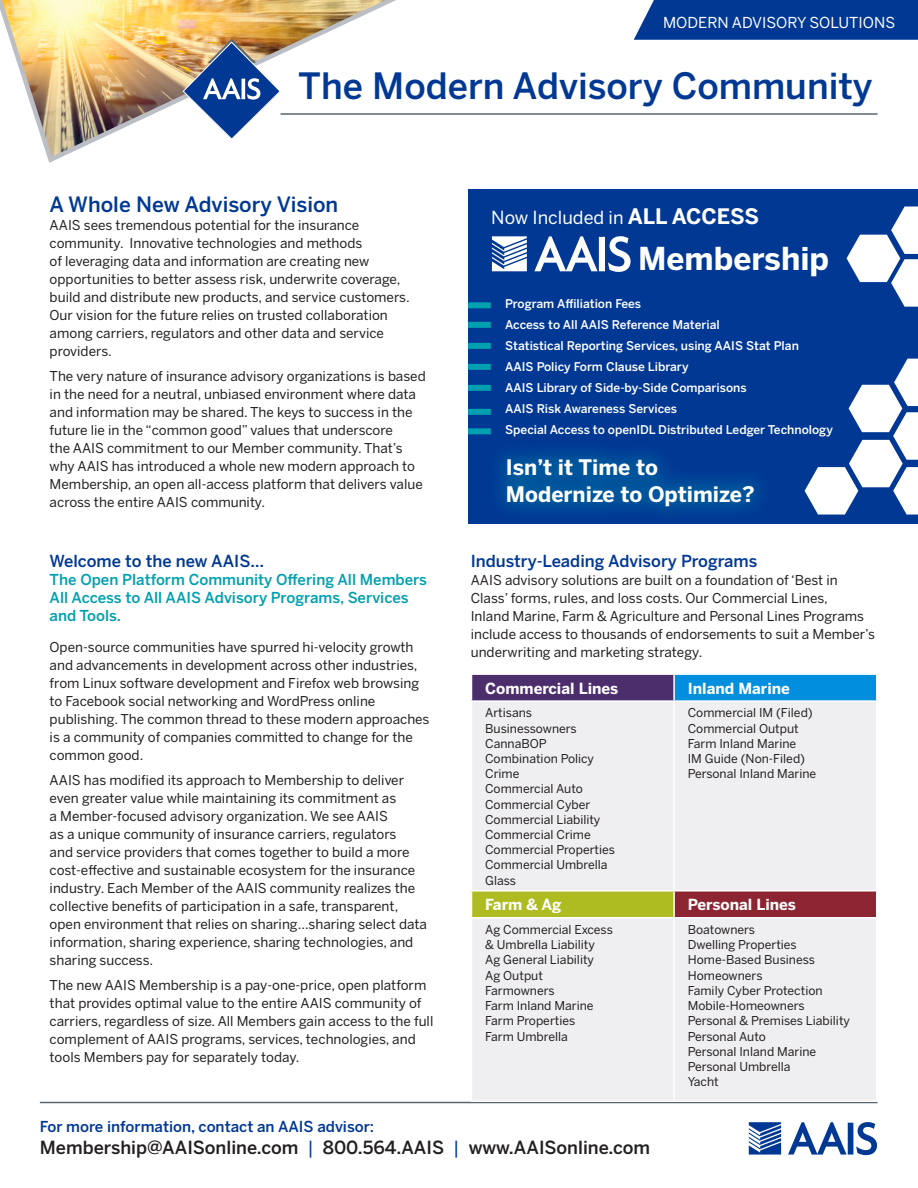
<style>
.page{position:relative;width:918px;height:1188px;background:#fff}
.page>*{position:absolute;margin:0;border:0;box-sizing:border-box;transform-origin:0 0}
.t1{font:500 36px "Benton Sans";color:#003894}
.t2{font:700 31.35px "Benton Sans";color:#fff}
.t3{font:700 21.3px/26.5px "Benton Sans";color:#fff}
.t4{font:500 21px "Benton Sans";color:#003894}
.t5{font:500 18px "Benton Sans";color:#231f20}
.t6{font:18px "Benton Sans";color:#fff}
.t7{font:500 16.5px "Benton Sans";color:#003894}
.t8{font:700 15.15px "Benton Sans";color:#fff}
.t9{font:500 15px/18px "Benton Sans";color:#00a0b0}
.t10{font:500 15px "Benton Sans";color:#003894}
.t11{font:15px "Benton Sans";color:#fff}
.t12{font:13.5px/18px "Benton Sans";color:#231f20}
.t13{font:12.15px/15.1px "Benton Sans";color:#231f20}
.t14{font:500 12px "Benton Sans";color:#fff}
.s1{font-weight:700;font-size:21.15px}
.s2{font-weight:400;color:#003894}
</style>
<div class="page">
<svg style="left:0;top:0;width:878px;height:163px"></svg>
<svg style="left:749px;top:1122px;width:32px;height:33px"></svg>
<svg style="left:788px;top:1122px;width:89px;height:33px"></svg>
<hr style="left:281px;top:113px;width:596px;height:2px;background:#5a6670">
<hr style="left:40px;top:1102px;width:838px;height:1px;background:#5a6670">
<div style="left:634px;top:0;width:284px;height:40px;background:#003894"></div>
<img style="left:183px;top:39px;width:98px;height:100px">
<div style="left:468px;top:189px;width:450px;height:335px;background:#003894"></div>
<svg style="left:805px;top:359px;width:113px;height:156px"></svg>
<div style="left:471px;top:674px;width:203px;height:27px;background:#4d2e6d"></div>
<div style="left:674px;top:674px;width:203px;height:27px;background:#008fde"></div>
<div style="left:472px;top:702px;width:404px;height:398px;background:#efeef0"></div>
<div style="left:471px;top:891px;width:203px;height:27px;background:#aebc21"></div>
<div style="left:674px;top:891px;width:203px;height:27px;background:#8d2431"></div>
<hr style="left:471px;top:673px;width:203px;height:2px;background:#fff">
<svg style="left:471px;top:675px;width:1px;height:25px"></svg>
<hr style="left:674px;top:673px;width:204px;height:2px;background:#fff">
<hr style="left:673px;top:675px;width:2px;height:25px;background:#fff">
<hr style="left:471px;top:700px;width:203px;height:2px;background:#fff">
<hr style="left:674px;top:700px;width:204px;height:2px;background:#fff">
<hr style="left:673px;top:702px;width:2px;height:188px;background:#fff">
<hr style="left:673px;top:919px;width:2px;height:181px;background:#fff">
<svg style="left:876px;top:675px;width:1px;height:25px"></svg>
<hr style="left:471px;top:890px;width:203px;height:2px;background:#fff">
<svg style="left:471px;top:892px;width:1px;height:25px"></svg>
<hr style="left:471px;top:917px;width:203px;height:2px;background:#fff">
<hr style="left:674px;top:890px;width:204px;height:2px;background:#fff">
<hr style="left:673px;top:892px;width:2px;height:25px;background:#fff">
<svg style="left:876px;top:892px;width:1px;height:25px"></svg>
<hr style="left:674px;top:917px;width:204px;height:2px;background:#fff">
<svg style="left:492px;top:236px;width:35px;height:35px"></svg>
<svg style="left:534px;top:236px;width:97px;height:36px"></svg>
<div style="left:486px;top:437px;width:289px;height:91px;background:#00a0b0;opacity:.44"></div>
<div style="left:468px;top:302px;width:23px;height:6px;background:#00a0b0"></div>
<div style="left:468px;top:322px;width:23px;height:6px;background:#00a0b0"></div>
<div style="left:468px;top:343px;width:23px;height:6px;background:#00a0b0"></div>
<div style="left:468px;top:364px;width:23px;height:6px;background:#00a0b0"></div>
<div style="left:468px;top:385px;width:23px;height:6px;background:#00a0b0"></div>
<div style="left:468px;top:409px;width:23px;height:6px;background:#00a0b0"></div>
<div style="left:468px;top:428px;width:23px;height:6px;background:#00a0b0"></div>
<svg style="left:847px;top:207px;width:71px;height:100px"></svg>
<p class="t11" style="left:663px;top:13px;width:234px">MODERN ADVISORY SOLUTIONS</p>
<p class="t1" style="left:298px;top:66px;width:576px">The Modern Advisory Community</p>
<p class="t4" style="left:50px;top:193px;width:290px">A Whole New Advisory Vision</p>
<p class="t12" style="left:50px;top:216px;width:362px">AAIS sees tremendous potential for the insurance community. Innovative technologies and methods<br>of leveraging data and information are creating new opportunities to better assess risk, underwrite coverage, build and distribute new products, and service customers.<br>Our vision for the future relies on trusted collaboration among carriers, regulators and other data and service providers.</p>
<p class="t12" style="left:50px;top:367px;width:378px">The very nature of insurance advisory organizations is based in the need for a neutral, unbiased environment where data and information may be shared. The keys to success in the future lie in the “common good” values that underscore<br>the AAIS commitment to our Member community. That’s why AAIS has introduced a whole new modern approach to Membership, an open all-access platform that delivers value across the entire AAIS community.</p>
<p class="t7" style="left:50px;top:551px;width:216px">Welcome to the new AAIS…</p>
<p class="t9" style="left:50px;top:570px;width:379px">The Open Platform Community Offering All Members<br>All Access to All AAIS Advisory Programs, Services and Tools.</p>
<p class="t12" style="left:50px;top:638px;width:381px">Open-source communities have spurred hi-velocity growth and advancements in development across other industries, from Linux software development and Firefox web browsing to Facebook social networking and WordPress online publishing. The common thread to these modern approaches is a community of companies committed to change for the common good.</p>
<p class="t12" style="left:50px;top:771px;width:379px">AAIS has modified its approach to Membership to deliver even greater value while maintaining its commitment as<br>a Member-focused advisory organization. We see AAIS<br>as a unique community of insurance carriers, regulators<br>and service providers that comes together to build a more cost-effective and sustainable ecosystem for the insurance industry. Each Member of the AAIS community realizes the collective benefits of participation in a safe, transparent, open environment that relies on sharing…sharing select data information, sharing experience, sharing technologies, and sharing success.</p>
<p class="t12" style="left:50px;top:976px;width:385px">The new AAIS Membership is a pay-one-price, open platform that provides optimal value to the entire AAIS community of carriers, regardless of size. All Members gain access to the full complement of AAIS programs, services, technologies, and tools Members pay for separately today.</p>
<p class="t6" style="left:491px;top:207px;width:269px">Now Included in <span class="s1">ALL ACCESS</span></p>
<p class="t2" style="left:638px;top:240px;width:193px">Membership</p>
<p class="t14" style="left:505px;top:296px;width:137px">Program Affiliation Fees</p>
<p class="t14" style="left:505px;top:318px;width:216px">Access to All AAIS Reference Material</p>
<p class="t14" style="left:505px;top:339px;width:295px">Statistical Reporting Services, using AAIS Stat Plan</p>
<p class="t14" style="left:505px;top:360px;width:185px">AAIS Policy Form Clause Library</p>
<p class="t14" style="left:505px;top:381px;width:243px">AAIS Library of Side-by-Side Comparisons</p>
<p class="t14" style="left:505px;top:402px;width:173px">AAIS Risk Awareness Services</p>
<p class="t14" style="left:505px;top:423px;width:329px">Special Access to openIDL Distributed Ledger Technology</p>
<p class="t3" style="left:506px;top:454px;width:250px">Isn’t it Time to<br>Modernize to Optimize?</p>
<p class="t7" style="left:471px;top:551px;width:288px">Industry-Leading Advisory Programs</p>
<p class="t12" style="left:471px;top:571px;width:406px">AAIS advisory solutions are built on a foundation of ‘Best in Class’ forms, rules, and loss costs. Our Commercial Lines,<br>Inland Marine, Farm &amp; Agriculture and Personal Lines Programs include access to thousands of endorsements to suit a Member’s underwriting and marketing strategy.</p>
<p class="t8" style="left:485px;top:679px;width:135px">Commercial Lines</p>
<p class="t8" style="left:688px;top:679px;width:104px">Inland Marine</p>
<p class="t13" style="left:485px;top:705px;width:48px">Artisans</p>
<p class="t13" style="left:485px;top:721px;width:93px">Businessowners</p>
<p class="t13" style="left:485px;top:736px;width:63px">CannaBOP</p>
<p class="t13" style="left:485px;top:751px;width:110px">Combination Policy</p>
<p class="t13" style="left:485px;top:766px;width:36px">Crime</p>
<p class="t13" style="left:485px;top:781px;width:99px">Commercial Auto</p>
<p class="t13" style="left:485px;top:797px;width:107px">Commercial Cyber</p>
<p class="t13" style="left:485px;top:812px;width:117px">Commercial Liability</p>
<p class="t13" style="left:485px;top:827px;width:107px">Commercial Crime</p>
<p class="t13" style="left:485px;top:842px;width:131px">Commercial Properties</p>
<p class="t13" style="left:485px;top:857px;width:124px">Commercial Umbrella</p>
<p class="t13" style="left:485px;top:873px;width:32px">Glass</p>
<p class="t13" style="left:688px;top:705px;width:127px">Commercial IM (Filed)</p>
<p class="t13" style="left:688px;top:721px;width:113px">Commercial Output</p>
<p class="t13" style="left:688px;top:736px;width:110px">Farm Inland Marine</p>
<p class="t13" style="left:688px;top:751px;width:119px">IM Guide (Non-Filed)</p>
<p class="t13" style="left:688px;top:766px;width:130px">Personal Inland Marine</p>
<p class="t8" style="left:485px;top:896px;width:78px">Farm &amp; Ag</p>
<p class="t8" style="left:688px;top:896px;width:110px">Personal Lines</p>
<p class="t13" style="left:485px;top:922px;width:129px">Ag Commercial Excess &amp; Umbrella Liability<br>Ag General Liability</p>
<p class="t13" style="left:485px;top:968px;width:59px">Ag Output</p>
<p class="t13" style="left:485px;top:983px;width:71px">Farmowners</p>
<p class="t13" style="left:485px;top:998px;width:110px">Farm Inland Marine</p>
<p class="t13" style="left:485px;top:1013px;width:92px">Farm Properties</p>
<p class="t13" style="left:485px;top:1028px;width:84px">Farm Umbrella</p>
<p class="t13" style="left:688px;top:922px;width:69px">Boatowners</p>
<p class="t13" style="left:688px;top:937px;width:110px">Dwelling Properties</p>
<p class="t13" style="left:688px;top:952px;width:129px">Home-Based Business</p>
<p class="t13" style="left:688px;top:968px;width:76px">Homeowners</p>
<p class="t13" style="left:688px;top:983px;width:136px">Family Cyber Protection</p>
<p class="t13" style="left:688px;top:998px;width:118px">Mobile-Homeowners</p>
<p class="t13" style="left:688px;top:1013px;width:164px">Personal &amp; Premises Liability</p>
<p class="t13" style="left:688px;top:1028px;width:80px">Personal Auto</p>
<p class="t13" style="left:688px;top:1044px;width:130px">Personal Inland Marine</p>
<p class="t13" style="left:688px;top:1059px;width:104px">Personal Umbrella</p>
<p class="t13" style="left:688px;top:1074px;width:33px">Yacht</p>
<p class="t10" style="left:40px;top:1118px;width:336px">For more information, contact an AAIS advisor:</p>
<p class="t5" style="left:40px;top:1137px;width:612px">Membership@AAISonline.com <span class="s2">|</span> 800.564.AAIS <span class="s2">|</span> www.AAISonline.com</p>
</div>
